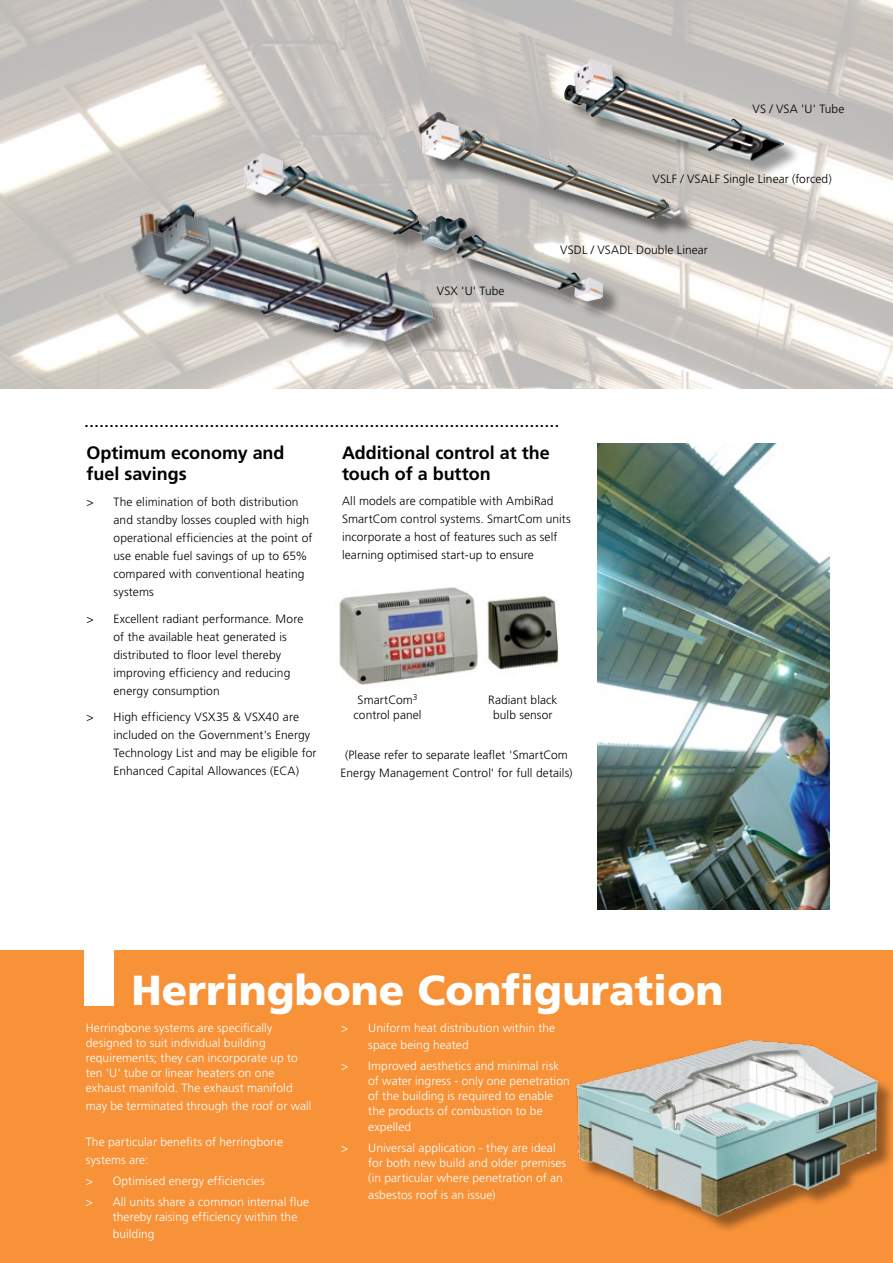
<style>
.page{position:relative;width:893px;height:1263px;background:#fff}
.page>*{position:absolute;margin:0;border:0;box-sizing:border-box;transform-origin:0 0}
.t1{font:900 42px "Frutiger LT Pro";color:#fff}
.t2{font:18px "Frutiger LT Pro";color:#000}
.t3{font:700 18px/21px "Frutiger LT Pro";letter-spacing:-.005em;color:#000}
.t4{font:300 12px/18px "Frutiger LT Pro";letter-spacing:.005em;color:#000}
.t5{font:300 12px/15px "Frutiger LT Pro";letter-spacing:.005em;color:#fff}
</style>
<div class="page">
<img style="left:0;top:0;width:893px;height:388px">
<img style="left:110px;top:161px;width:356px;height:228px">
<img style="left:387px;top:86px;width:330px;height:175px">
<div style="left:246px;top:156px;width:376px;height:164px;background:#000;opacity:.4"></div>
<img style="left:244px;top:153px;width:359px;height:148px">
<div style="left:0;top:950px;width:893px;height:313px;background:#f79239"></div>
<div style="left:567px;top:61px;width:235px;height:118px;background:#000;opacity:.4"></div>
<img style="left:564px;top:58px;width:220px;height:103px">
<img style="left:339px;top:587px;width:139px;height:98px">
<img style="left:487px;top:596px;width:72px;height:74px">
<div style="left:84px;top:902px;width:30px;height:104px;background:#fff"></div>
<div style="left:580px;top:1043px;width:313px;height:190px;background:#000;opacity:.4"></div>
<img style="left:576px;top:1039px;width:312px;height:191px">
<img style="left:598px;top:443px;width:231px;height:466px">
<p class="t4" style="left:752px;top:100px;width:93px">VS / VSA 'U' Tube</p>
<p class="t4" style="left:652px;top:170px;width:181px">VSLF / VSALF Single Linear (forced)</p>
<p class="t4" style="left:437px;top:282px;width:69px">VSX 'U' Tube</p>
<p class="t4" style="left:560px;top:241px;width:149px">VSDL / VSADL Double Linear</p>
<h2 class="t2" style="left:84px;top:410px;width:477px">...............................................................................................</h2>
<h2 class="t3" style="left:87px;top:442px;width:200px">Optimum economy and fuel savings</h2>
<p class="t4" style="left:114px;top:493px;width:201px;text-indent:-27px">&gt; The elimination of both distribution and standby losses coupled with high operational efficiencies at the point of use enable fuel savings of up to 65% compared with conventional heating systems</p>
<p class="t4" style="left:114px;top:610px;width:191px;text-indent:-27px">&gt; Excellent radiant performance. More of the available heat generated is distributed to floor level thereby improving efficiency and reducing energy consumption</p>
<p class="t4" style="left:114px;top:708px;width:204px;text-indent:-27px">&gt; High efficiency VSX35 &amp; VSX40 are included on the Government's Energy Technology List and may be eligible for Enhanced Capital Allowances (ECA)</p>
<h2 class="t3" style="left:342px;top:442px;width:209px">Additional control at the touch of a button</h2>
<p class="t4" style="left:342px;top:492px;width:230px">All models are compatible with AmbiRad SmartCom control systems. SmartCom units incorporate a host of features such as self learning optimised start-up to ensure</p>
<p class="t4" style="left:354px;top:692px;width:70px;line-height:15px;text-align:center">SmartCom<sup>3 </sup>control panel</p>
<p class="t4" style="left:488px;top:692px;width:71px;line-height:15px;text-align:center">Radiant black bulb sensor</p>
<p class="t4" style="left:340px;top:746px;width:233px;text-align:center">(Please refer to separate leaflet 'SmartCom<br>Energy Management Control' for full details)</p>
<h1 class="t1" style="left:131px;top:965px;width:593px">Herringbone Configuration</h1>
<p class="t5" style="left:86px;top:1020px;width:214px">Herringbone systems are specifically designed to suit individual building requirements; they can incorporate up to ten 'U' tube or linear heaters on one exhaust manifold. The exhaust manifold</p>
<p class="t5" style="left:86px;top:1098px;width:227px">may be terminated through the roof or wall</p>
<p class="t5" style="left:86px;top:1133px;width:199px;line-height:18px">The particular benefits of herringbone systems are:</p>
<p class="t5" style="left:86px;top:1170px;width:225px;line-height:21px">&gt; Optimised energy efficiencies<br>&gt; All units share a common internal flue</p>
<p class="t5" style="left:113px;top:1209px;width:186px;line-height:16.5px">thereby raising efficiency within the building</p>
<p class="t5" style="left:368px;top:1020px;width:188px;line-height:16.5px;text-indent:-27px">&gt; Uniform heat distribution within the space being heated</p>
<p class="t5" style="left:368px;top:1058px;width:203px;text-indent:-27px">&gt; Improved aesthetics and minimal risk of water ingress - only one penetration of the building is required to enable the products of combustion to be</p>
<p class="t5" style="left:341px;top:1116px;width:216px;line-height:21px;text-indent:27px">expelled<br>&gt; Universal application - they are ideal</p>
<p class="t5" style="left:368px;top:1155px;width:200px">for both new build and older premises (in particular where penetration of an</p>
<p class="t5" style="left:368px;top:1187px;width:129px">asbestos roof is an issue)</p>
</div>
